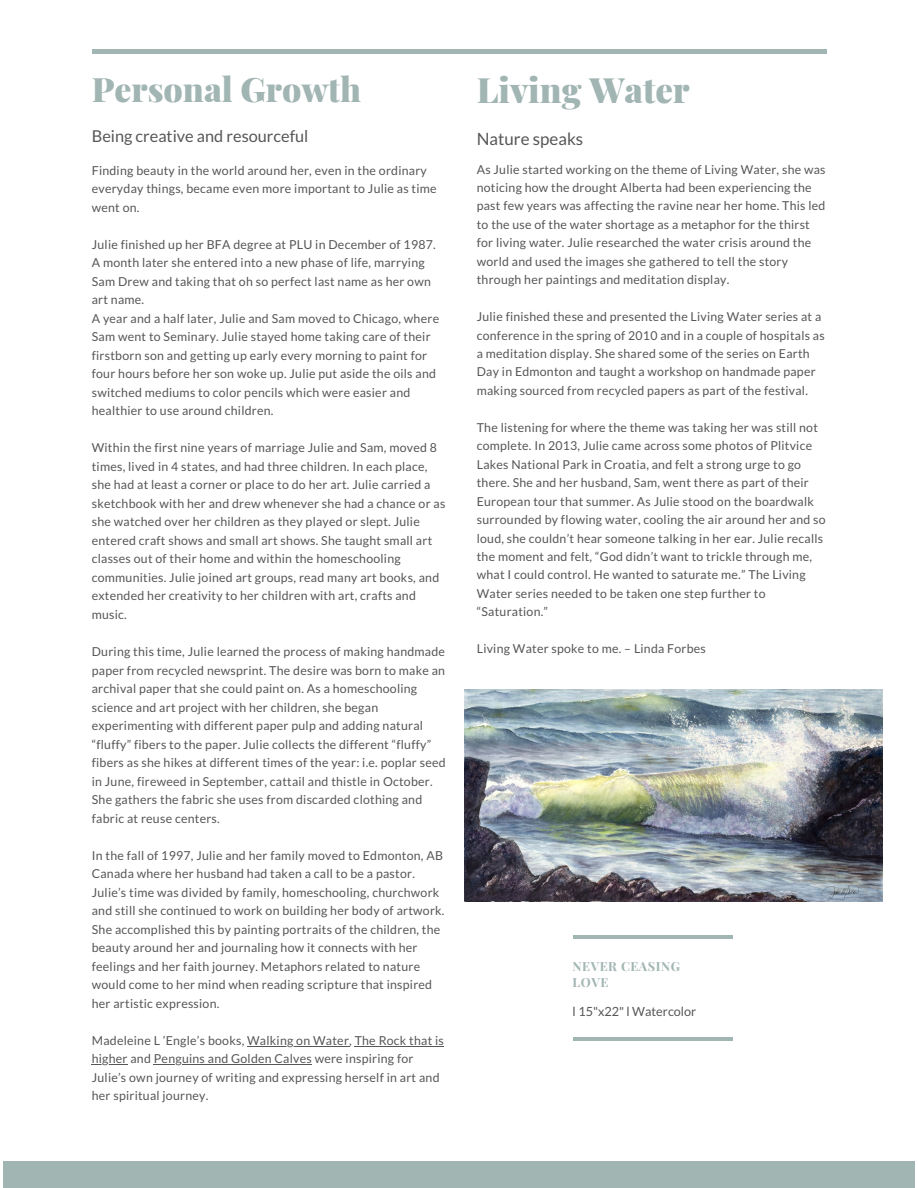
<style>
.page{position:relative;width:918px;height:1188px;background:#fff}
.page>*{position:absolute;margin:0;border:0;box-sizing:border-box;transform-origin:0 0}
.t1{font:900 34.95px "Playfair Display";color:#a1b5b3}
.t2{font:900 33.6px "Playfair Display";color:#a1b5b3}
.t3{font:16.95px "Lato";color:#565656}
.t4{font:16.35px "Lato";color:#565656}
.t5{font:12.6px "Lato";color:#565656}
.t6{font:700 12.6px/16.6px "Playfair Display";letter-spacing:.04em;color:#a1b5b3}
.t7{font:12.3px/18.5px "Lato";letter-spacing:.02em;color:#565656}
</style>
<div class="page">
<div style="left:3px;top:1161px;width:912px;height:27px;background:#a1b5b3"></div>
<hr style="left:92px;top:50px;width:734px;height:4px;background:#a1b5b3">
<hr style="left:247px;top:1046px;width:102px;height:1px;background:#565656">
<hr style="left:355px;top:1046px;width:89px;height:1px;background:#565656">
<hr style="left:92px;top:1064px;width:36px;height:1px;background:#565656">
<hr style="left:154px;top:1064px;width:158px;height:1px;background:#565656">
<img style="left:465px;top:689px;width:417px;height:213px">
<hr style="left:573px;top:935px;width:159px;height:3px;background:#a1b5b3">
<hr style="left:573px;top:1038px;width:159px;height:3px;background:#a1b5b3">
<p class="t2" style="left:92px;top:66px;width:271px">Personal Growth</p>
<p class="t4" style="left:92px;top:126px;width:218px">Being creative and resourceful</p>
<p class="t7" style="left:92px;top:161px;width:346px">Finding beauty in the world around her, even in the ordinary everyday things, became even more important to Julie as time went on.</p>
<p class="t7" style="left:92px;top:235px;width:346px">Julie finished up her BFA degree at PLU in December of 1987.<br>A month later she entered into a new phase of life, marrying Sam Drew and taking that oh so perfect last name as her own art name.</p>
<p class="t7" style="left:92px;top:309px;width:349px">A year and a half later, Julie and Sam moved to Chicago, where Sam went to Seminary. Julie stayed home taking care of their firstborn son and getting up early every morning to paint for four hours before her son woke up. Julie put aside the oils and switched mediums to color pencils which were easier and healthier to use around children.</p>
<p class="t7" style="left:92px;top:438px;width:355px">Within the first nine years of marriage Julie and Sam, moved 8 times, lived in 4 states, and had three children. In each place, she had at least a corner or place to do her art. Julie carried a sketchbook with her and drew whenever she had a chance or as she watched over her children as they played or slept. Julie entered craft shows and small art shows. She taught small art classes out of their home and within the homeschooling communities. Julie joined art groups, read many art books, and extended her creativity to her children with art, crafts and music.</p>
<p class="t7" style="left:92px;top:642px;width:355px">During this time, Julie learned the process of making handmade paper from recycled newsprint. The desire was born to make an archival paper that she could paint on. As a homeschooling science and art project with her children, she began experimenting with different paper pulp and adding natural “fluffy” fibers to the paper. Julie collects the different “fluffy” fibers as she hikes at different times of the year: i.e. poplar seed in June, fireweed in September, cattail and thistle in October.<br>She gathers the fabric she uses from discarded clothing and fabric at reuse centers.</p>
<p class="t7" style="left:92px;top:846px;width:354px">In the fall of 1997, Julie and her family moved to Edmonton, AB Canada where her husband had taken a call to be a pastor.<br>Julie’s time was divided by family, homeschooling, churchwork and still she continued to work on building her body of artwork.<br>She accomplished this by painting portraits of the children, the beauty around her and journaling how it connects with her feelings and her faith journey. Metaphors related to nature would come to her mind when reading scripture that inspired her artistic expression.</p>
<p class="t7" style="left:92px;top:1031px;width:354px">Madeleine L ’Engle’s books, Walking on Water, The Rock that is higher and Penguins and Golden Calves were inspiring for Julie’s own journey of writing and expressing herself in art and her spiritual journey.</p>
<p class="t1" style="left:477px;top:65px;width:215px">Living Water</p>
<p class="t3" style="left:477px;top:128px;width:108px">Nature speaks</p>
<p class="t7" style="left:477px;top:160px;width:350px">As Julie started working on the theme of Living Water, she was noticing how the drought Alberta had been experiencing the past few years was affecting the ravine near her home. This led to the use of the water shortage as a metaphor for the thirst for living water. Julie researched the water crisis around the world and used the images she gathered to tell the story through her paintings and meditation display.</p>
<p class="t7" style="left:477px;top:307px;width:349px">Julie finished these and presented the Living Water series at a conference in the spring of 2010 and in a couple of hospitals as a meditation display. She shared some of the series on Earth Day in Edmonton and taught a workshop on handmade paper making sourced from recycled papers as part of the festival.</p>
<p class="t7" style="left:477px;top:418px;width:350px">The listening for where the theme was taking her was still not complete. In 2013, Julie came across some photos of Plitvice Lakes National Park in Croatia, and felt a strong urge to go there. She and her husband, Sam, went there as part of their European tour that summer. As Julie stood on the boardwalk surrounded by flowing water, cooling the air around her and so loud, she couldn’t hear someone talking in her ear. Julie recalls the moment and felt, “God didn’t want to trickle through me, what I could control. He wanted to saturate me.” The Living Water series needed to be taken one step further to “Saturation.”</p>
<p class="t7" style="left:477px;top:639px;width:231px">Living Water spoke to me. – Linda Forbes</p>
<p class="t6" style="left:573px;top:957px;width:109px">NEVER CEASING<br>LOVE</p>
<p class="t5" style="left:573px;top:1004px;width:125px">l 15"x22" l Watercolor</p>
</div>
